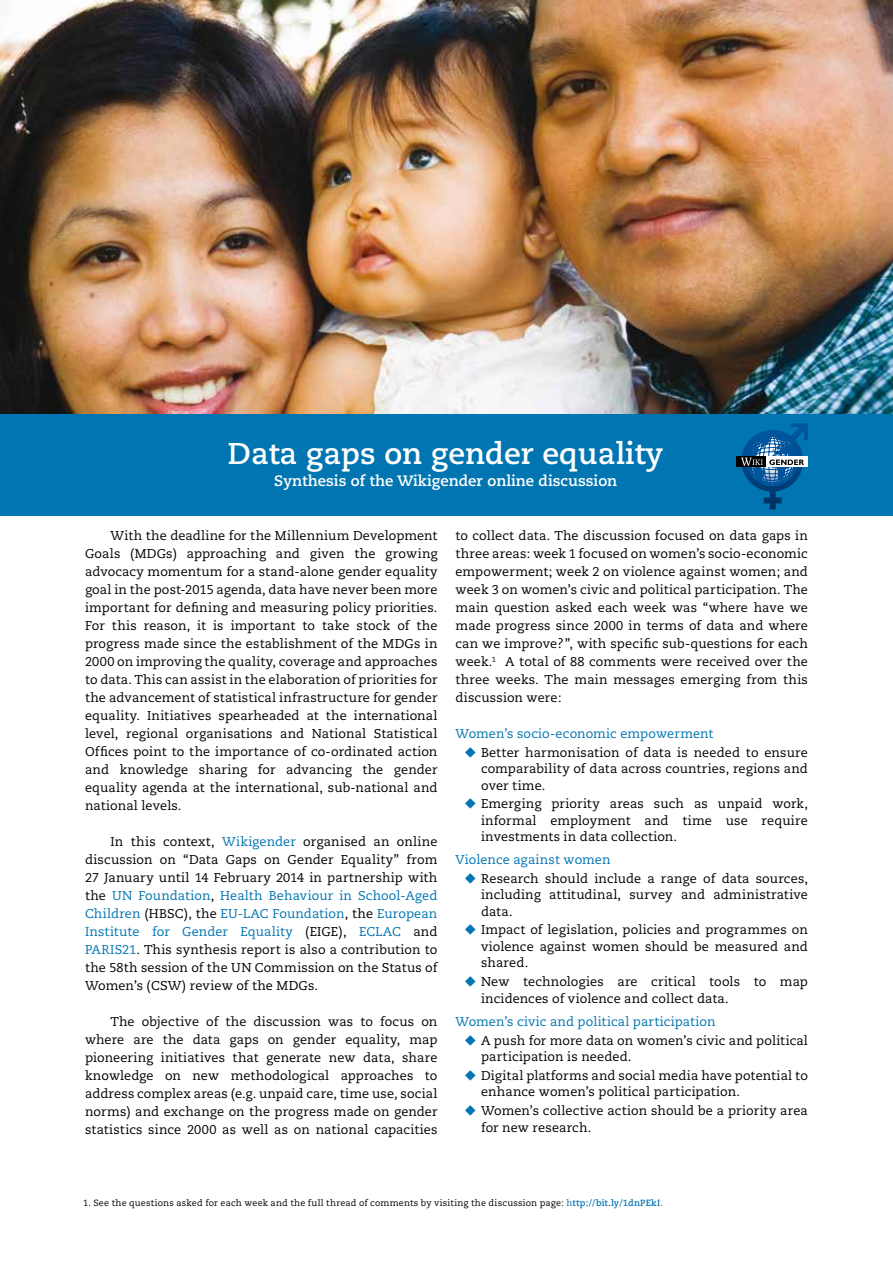
<style>
.page{position:relative;width:893px;height:1263px;background:#fff}
.page>*{position:absolute;margin:0;border:0;box-sizing:border-box;transform-origin:0 0}
.t1{font:700 30px "Caecilia";color:#fff}
.t2{font:700 15px "Caecilia";color:#fff}
.t3{font:12.75px/18px "Caecilia";letter-spacing:.01em;color:#000;text-align:justify}
.t4{font:12.75px "Caecilia";color:#0075b1}
.t5{font:9px "Caecilia";letter-spacing:.02em;color:#000}
.s1{color:#0075b1}
.s2{font-weight:700;color:#0075b1}
</style>
<div class="page">
<img style="left:0;top:0;width:893px;height:415px">
<div style="left:0;top:415px;width:893px;height:101px;background:#0075b1"></div>
<div style="left:736px;top:456px;width:31px;height:11px;background:#000"></div>
<svg style="left:741px;top:423px;width:67px;height:86px"></svg>
<h1 class="t1" style="left:228px;top:435px;width:437px">Data gaps on gender equality</h1>
<p class="t2" style="left:274px;top:472px;width:345px">Synthesis of the Wikigender online discussion</p>
<p class="t3" style="left:85px;top:527px;width:354px;text-indent:26px">With the deadline for the Millennium Development Goals (MDGs) approaching and given the growing advocacy momentum for a stand-alone gender equality goal in the post-2015 agenda, data have never been more important for defining and measuring policy priorities.<br>For this reason, it is important to take stock of the progress made since the establishment of the MDGs in 2000 on improving the quality, coverage and approaches to data. This can assist in the elaboration of priorities for the advancement of statistical infrastructure for gender equality. Initiatives spearheaded at the international level, regional organisations and National Statistical Offices point to the importance of co-ordinated action and knowledge sharing for advancing the gender equality agenda at the international, sub-national and national levels.</p>
<p class="t3" style="left:85px;top:833px;width:354px;text-indent:26px">In this context, <span class="s1">Wikigender</span> organised an online discussion on “Data Gaps on Gender Equality” from 27 January until 14 February 2014 in partnership with the <span class="s1">UN Foundation</span>, <span class="s1">Health Behaviour in School-Aged Children</span> (HBSC), the <span class="s1">EU-LAC Foundation</span>, the <span class="s1">European Institute for Gender Equality</span> (EIGE), <span class="s1">ECLAC</span> and <span class="s1">PARIS21</span>. This synthesis report is also a contribution to the 58th session of the UN Commission on the Status of Women’s (CSW) review of the MDGs.</p>
<p class="t3" style="left:85px;top:1013px;width:354px;text-indent:26px">The objective of the discussion was to focus on where are the data gaps on gender equality, map pioneering initiatives that generate new data, share knowledge on new methodological approaches to address complex areas (e.g. unpaid care, time use, social norms) and exchange on the progress made on gender statistics since 2000 as well as on national capacities</p>
<p class="t3" style="left:455px;top:527px;width:354px">to collect data. The discussion focused on data gaps in three areas: week 1 focused on women’s socio-economic empowerment; week 2 on violence against women; and week 3 on women’s civic and political participation. The main question asked each week was “where have we made progress since 2000 in terms of data and where can we improve?”, with specific sub-questions for each week.<sup>1</sup> A total of 88 comments were received over the three weeks. The main messages emerging from this discussion were:</p>
<p class="t4" style="left:455px;top:726px;width:259px">Women’s socio-economic empowerment</p>
<p class="t3" style="left:481px;top:744px;width:328px;line-height:16.5px">Better harmonisation of data is needed to ensure comparability of data across countries, regions and over time.</p>
<p class="t3" style="left:481px;top:796px;width:328px;line-height:16.5px">Emerging priority areas such as unpaid work, informal employment and time use require investments in data collection.</p>
<p class="t4" style="left:455px;top:852px;width:157px">Violence against women</p>
<p class="t3" style="left:481px;top:870px;width:328px;line-height:16.5px">Research should include a range of data sources, including attitudinal, survey and administrative data.</p>
<p class="t3" style="left:481px;top:922px;width:328px;line-height:16.5px">Impact of legislation, policies and programmes on violence against women should be measured and shared.</p>
<p class="t3" style="left:481px;top:973px;width:328px;line-height:16.5px">New technologies are critical tools to map incidences of violence and collect data.</p>
<p class="t4" style="left:455px;top:1014px;width:261px">Women’s civic and political participation</p>
<p class="t3" style="left:481px;top:1032px;width:328px;line-height:16.5px">A push for more data on women’s civic and political participation is needed.</p>
<p class="t3" style="left:481px;top:1067px;width:328px;line-height:16.5px">Digital platforms and social media have potential to enhance women’s political participation.</p>
<p class="t3" style="left:481px;top:1102px;width:328px;line-height:16.5px">Women’s collective action should be a priority area for new research.</p>
<p class="t5" style="left:83px;top:1198px;width:581px">1. See the questions asked for each week and the full thread of comments by visiting the discussion page: <span class="s1">h</span><span class="s2">ttp://bit.ly/1dnPEkI</span><span class="s1">.</span></p>
</div>
